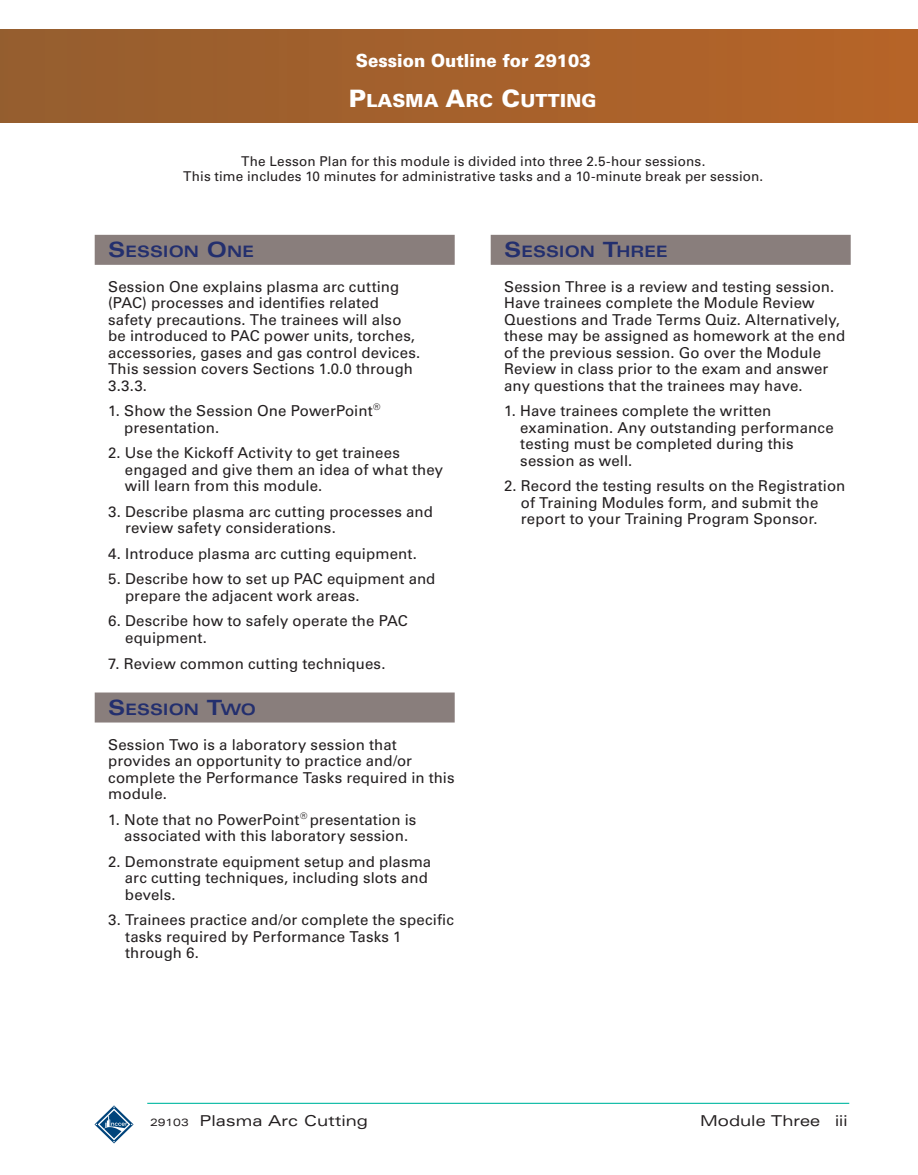
<style>
.page{position:relative;width:918px;height:1175px;background:#fff}
.page>*{position:absolute;margin:0;border:0;box-sizing:border-box;transform-origin:0 0}
.t1{font:900 18px "Univers LT Std";color:#fff;scale:.94 1}
.t2{font:900 18px "Univers LT Std";letter-spacing:.015em;color:#fff}
.t3{font:700 expanded 15.75px "Univers LT Std";color:#232f6e}
.t4{font:15px/16.5px "Univers LT Std";letter-spacing:.01em;color:#231f20}
.t5{font:expanded 15px "Univers LT Std";color:#231f20}
.t6{font:13.5px/15px "Univers LT Std";letter-spacing:.01em;color:#231f20;text-align:center}
.s1{font-size:24px}
.s2{font-size:21px}
.s3{font-stretch:normal}
</style>
<div class="page">
<svg style="left:94px;top:1105px;width:40px;height:38px"></svg>
<hr style="left:147px;top:1102px;width:702px;height:1px;background:#03b8a2">
<div style="left:0;top:29px;width:918px;height:93px;background:linear-gradient(to right,#955e2f,#b66428)"></div>
<div style="left:95px;top:235px;width:360px;height:30px;background:#897e7c"></div>
<div style="left:95px;top:692px;width:360px;height:30px;background:#897e7c"></div>
<div style="left:491px;top:235px;width:360px;height:30px;background:#897e7c"></div>
<p class="t1" style="left:356px;top:49px;width:252px">Session Outline for 29103</p>
<p class="t2" style="left:349px;top:89px;width:249px"><span class="s1">P</span>LASMA <span class="s1">A</span>RC <span class="s1">C</span>UTTING</p>
<p class="t6" style="left:183px;top:153px;width:582px">The Lesson Plan for this module is divided into three 2.5-hour sessions.<br>This time includes 10 minutes for administrative tasks and a 10-minute break per session.</p>
<p class="t3" style="left:108px;top:243px;width:148px"><span class="s2">S</span>ESSION <span class="s2">O</span>NE</p>
<p class="t4" style="left:108px;top:278px;width:314px">Session One explains plasma arc cutting (PAC) processes and identifies related safety precautions. The trainees will also be introduced to PAC power units, torches, accessories, gases and gas control devices.<br>This session covers Sections 1.0.0 through 3.3.3.</p>
<p class="t4" style="left:124px;top:403px;width:258px;text-indent:-16px">1. Show the Session One PowerPoint<sup>® </sup>presentation.</p>
<p class="t4" style="left:125px;top:445px;width:320px;text-indent:-17px">2. Use the Kickoff Activity to get trainees engaged and give them an idea of what they will learn from this module.</p>
<p class="t4" style="left:125px;top:503px;width:309px;text-indent:-17px">3. Describe plasma arc cutting processes and review safety considerations.</p>
<p class="t4" style="left:108px;top:545px;width:310px">4. Introduce plasma arc cutting equipment.</p>
<p class="t4" style="left:125px;top:571px;width:312px;text-indent:-17px">5. Describe how to set up PAC equipment and prepare the adjacent work areas.</p>
<p class="t4" style="left:125px;top:613px;width:284px;text-indent:-17px">6. Describe how to safely operate the PAC equipment.</p>
<p class="t4" style="left:108px;top:655px;width:279px">7. Review common cutting techniques.</p>
<p class="t3" style="left:108px;top:700px;width:149px"><span class="s2">S</span>ESSION <span class="s2">T</span>WO</p>
<p class="t4" style="left:108px;top:736px;width:348px">Session Two is a laboratory session that provides an opportunity to practice and/or complete the Performance Tasks required in this module.</p>
<p class="t4" style="left:108px;top:811px;width:310px;text-align:center">1. Note that no PowerPoint<sup>®</sup> presentation is associated with this laboratory session.</p>
<p class="t4" style="left:125px;top:853px;width:308px;text-indent:-17px">2. Demonstrate equipment setup and plasma arc cutting techniques, including slots and bevels.</p>
<p class="t4" style="left:125px;top:911px;width:330px;text-indent:-17px">3. Trainees practice and/or complete the specific tasks required by Performance Tasks 1 through 6.</p>
<p class="t3" style="left:504px;top:243px;width:165px"><span class="s2">S</span>ESSION <span class="s2">T</span>HREE</p>
<p class="t4" style="left:504px;top:278px;width:342px">Session Three is a review and testing session.<br>Have trainees complete the Module Review Questions and Trade Terms Quiz. Alternatively, these may be assigned as homework at the end of the previous session. Go over the Module Review in class prior to the exam and answer any questions that the trainees may have.</p>
<p class="t4" style="left:520px;top:403px;width:315px;text-indent:-16px">1. Have trainees complete the written examination. Any outstanding performance testing must be completed during this session as well.</p>
<p class="t4" style="left:521px;top:478px;width:326px;text-indent:-17px">2. Record the testing results on the Registration of Training Modules form, and submit the report to your Training Program Sponsor.</p>
<p class="t5" style="left:700px;top:1111px;width:149px">Module Three <span class="s3">iii</span></p>
</div>
